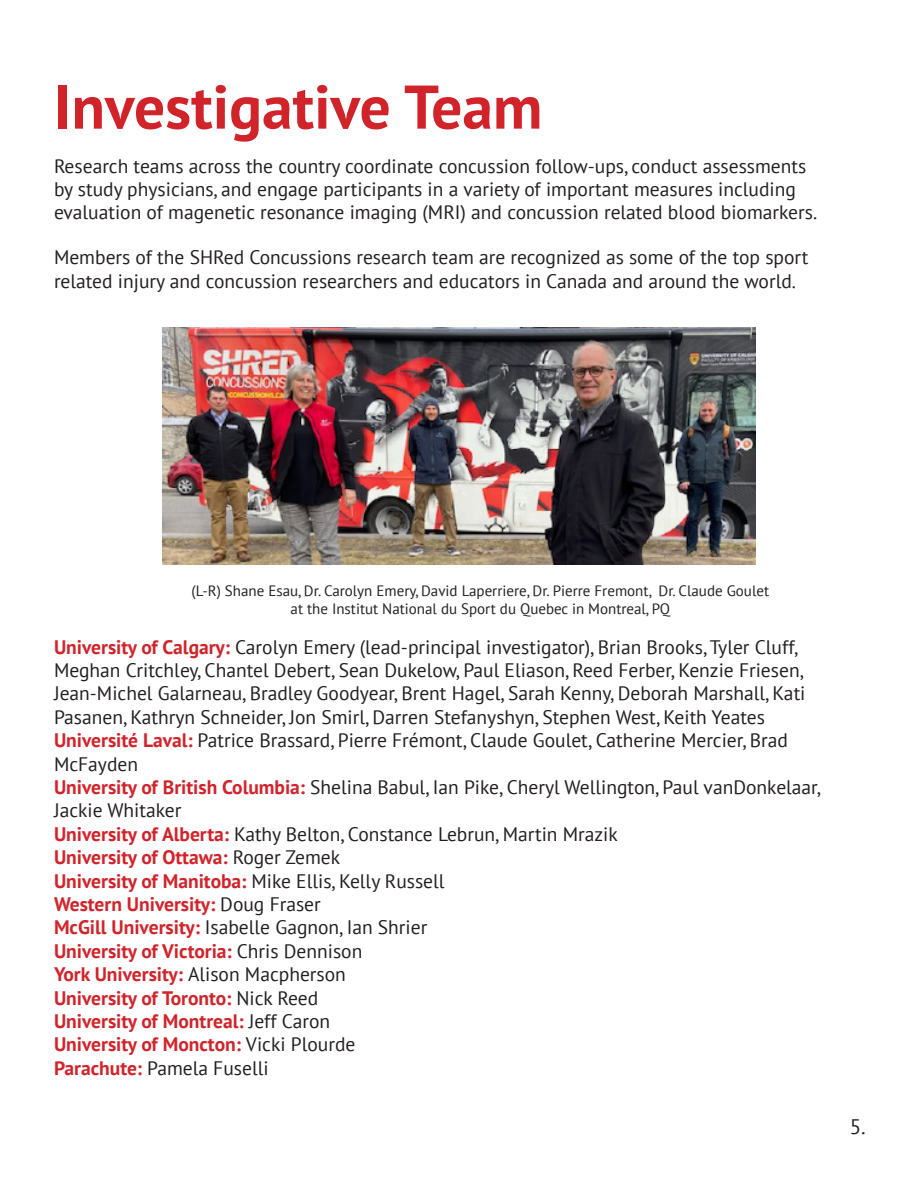
<style>
.page{position:relative;width:918px;height:1188px;background:#fff}
.page>*{position:absolute;margin:0;border:0;box-sizing:border-box;transform-origin:0 0}
.t1{font:700 61.5px "PT Sans";color:#d1232a}
.t2{font:21px "PT Sans";color:#231f20}
.t3{font:19.5px/23.4px "PT Sans";color:#231f20}
.t4{font:700 19.5px "PT Sans";color:#d1232a}
.t5{font:15px/18px "PT Sans";color:#231f20;text-align:center}
.s1{font-weight:700;color:#d1232a}
.s2{font-weight:400;color:#231f20}
</style>
<div class="page">
<img style="left:163px;top:327px;width:592px;height:238px">
<p class="t1" style="left:54px;top:66px;width:490px">Investigative Team</p>
<p class="t3" style="left:54px;top:153px;width:765px">Research teams across the country coordinate concussion follow-ups, conduct assessments by study physicians, and engage participants in a variety of important measures including evaluation of magenetic resonance imaging (MRI) and concussion related blood biomarkers.</p>
<p class="t3" style="left:54px;top:245px;width:756px">Members of the SHRed Concussions research team are recognized as some of the top sport related injury and concussion researchers and educators in Canada and around the world.</p>
<p class="t5" style="left:192px;top:582px;width:579px">(L-R) Shane Esau, Dr. Carolyn Emery, David Laperriere, Dr. Pierre Fremont, Dr. Claude Goulet at the Institut National du Sport du Quebec in Montreal, PQ</p>
<p class="t3" style="left:54px;top:635px;width:753px"><span class="s1">University of Calgary:</span> Carolyn Emery (lead-principal investigator), Brian Brooks, Tyler Cluff, Meghan Critchley, Chantel Debert, Sean Dukelow, Paul Eliason, Reed Ferber, Kenzie Friesen, Jean-Michel Galarneau, Bradley Goodyear, Brent Hagel, Sarah Kenny, Deborah Marshall, Kati Pasanen, Kathryn Schneider, Jon Smirl, Darren Stefanyshyn, Stephen West, Keith Yeates</p>
<p class="t3" style="left:54px;top:728px;width:736px"><span class="s1">Université Laval:</span> Patrice Brassard, Pierre Frémont, Claude Goulet, Catherine Mercier, Brad<br>McFayden</p>
<p class="t3" style="left:54px;top:775px;width:768px"><span class="s1">University of British Columbia:</span> Shelina Babul, Ian Pike, Cheryl Wellington, Paul vanDonkelaar,<br>Jackie Whitaker</p>
<p class="t3" style="left:54px;top:822px;width:565px"><span class="s1">University of Alberta:</span> Kathy Belton, Constance Lebrun, Martin Mrazik</p>
<p class="t4" style="left:54px;top:844px;width:288px">University of Ottawa: <span class="s2">Roger Zemek</span></p>
<p class="t3" style="left:54px;top:869px;width:392px"><span class="s1">University of Manitoba:</span> Mike Ellis, Kelly Russell</p>
<p class="t4" style="left:54px;top:891px;width:268px">Western University: <span class="s2">Doug Fraser</span></p>
<p class="t3" style="left:54px;top:915px;width:375px"><span class="s1">McGill University:</span> Isabelle Gagnon, Ian Shrier</p>
<p class="t4" style="left:54px;top:938px;width:310px">University of Victoria: <span class="s2">Chris Dennison</span></p>
<p class="t3" style="left:54px;top:962px;width:293px"><span class="s1">York University:</span> Alison Macpherson</p>
<p class="t4" style="left:54px;top:985px;width:266px">University of Toronto: <span class="s2">Nick Reed</span></p>
<p class="t4" style="left:54px;top:1008px;width:278px">University of Montreal: <span class="s2">Jeff Caron</span></p>
<p class="t4" style="left:54px;top:1032px;width:303px">University of Moncton: <span class="s2">Vicki Plourde</span></p>
<p class="t3" style="left:54px;top:1056px;width:216px"><span class="s1">Parachute:</span> Pamela Fuselli</p>
<p class="t2" style="left:850px;top:1113px;width:17px">5.</p>
</div>
